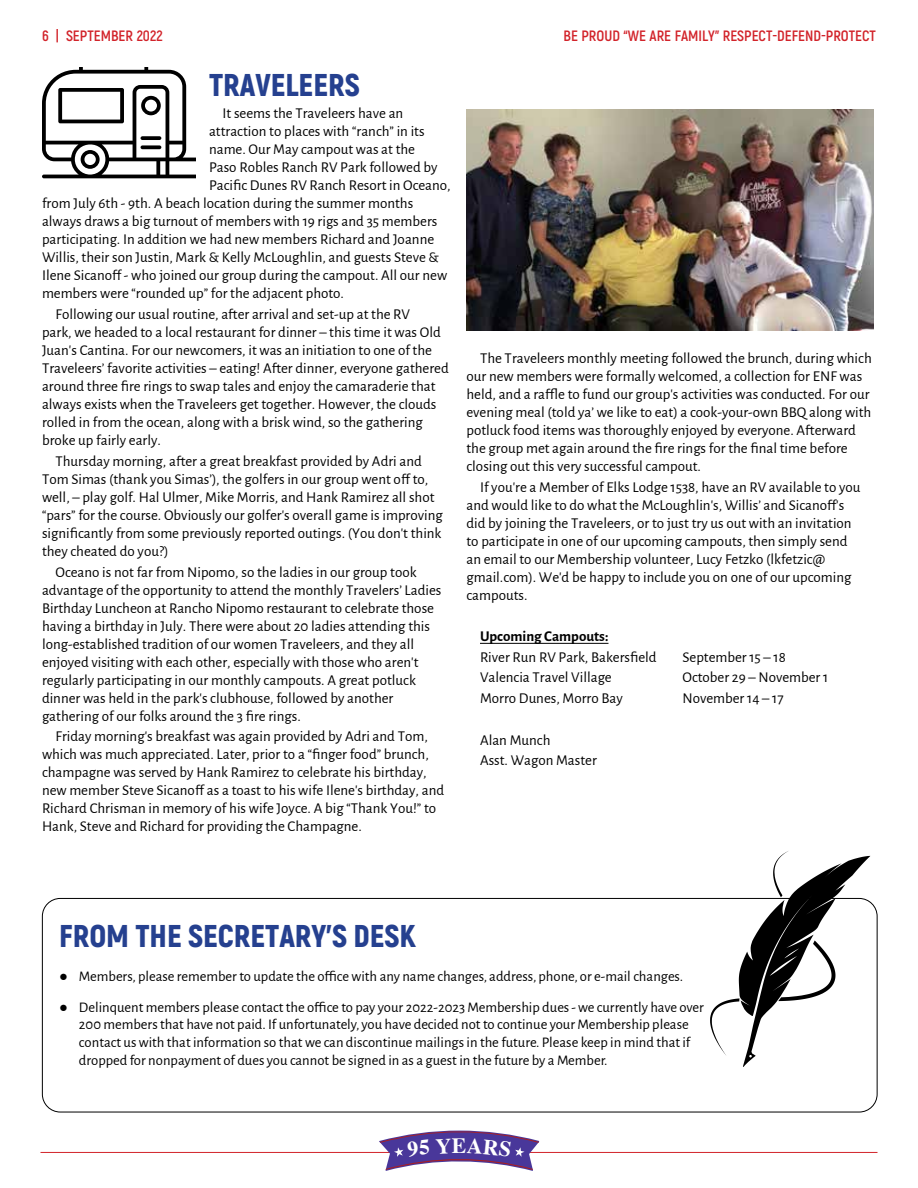
<style>
.page{position:relative;width:918px;height:1188px;background:#fff}
.page>*{position:absolute;margin:0;border:0;box-sizing:border-box;transform-origin:0 0}
.t1{font:900 31.5px "Akrobat";color:#25408f}
.t2{font:700 21.75px "Times";color:#fff}
.t3{font:15px/18px "Alegreya Sans";color:#000}
.t4{font:700 15px "Akrobat";color:#d2232a}
.t5{font:700 15px "Alegreya Sans";color:#000}
.t6{font:14.7px/17.5px "Alegreya Sans";color:#000}
.s1{font-family:"Arial"}
</style>
<div class="page">
<hr style="left:40px;top:1152px;width:838px;height:1px;background:#d2232a">
<svg style="left:380px;top:1128px;width:159px;height:15px"></svg>
<hr style="left:480px;top:643px;width:129px;height:1px;background:#000">
<img style="left:466px;top:109px;width:407px;height:222px">
<svg style="left:42px;top:68px;width:154px;height:110px"></svg>
<div style="left:42px;top:898px;width:836px;height:214px;border:1px solid #000;border-radius:18px"></div>
<svg style="left:710px;top:851px;width:160px;height:216px"></svg>
<svg style="left:379px;top:1131px;width:160px;height:40px"></svg>
<p class="t4" style="left:42px;top:26px;width:122px">6 | SEPTEMBER 2022</p>
<p class="t4" style="left:563px;top:26px;width:314px">BE PROUD “WE ARE FAMILY” RESPECT-DEFEND-PROTECT</p>
<h1 class="t1" style="left:209px;top:65px;width:152px">TRAVELEERS</h1>
<p class="t3" style="left:223px;top:104px;width:182px">It seems the Traveleers have an</p>
<p class="t3" style="left:209px;top:122px;width:217px">attraction to places with “ranch” in its</p>
<p class="t3" style="left:209px;top:140px;width:208px">name. Our May campout was at the</p>
<p class="t3" style="left:209px;top:158px;width:230px">Paso Robles Ranch RV Park followed by</p>
<p class="t3" style="left:209px;top:176px;width:243px">Pacific Dunes RV Ranch Resort in Oceano,</p>
<p class="t3" style="left:42px;top:194px;width:373px">from July 6th - 9th. A beach location during the summer months</p>
<p class="t3" style="left:42px;top:212px;width:397px">always draws a big turnout of members with 19 rigs and 35 members</p>
<p class="t3" style="left:42px;top:230px;width:394px">participating. In addition we had new members Richard and Joanne</p>
<p class="t3" style="left:42px;top:248px;width:398px">Willis, their son Justin, Mark &amp; Kelly McLoughlin, and guests Steve &amp;</p>
<p class="t3" style="left:42px;top:266px;width:407px">Ilene Sicanoff - who joined our group during the campout. All our new</p>
<p class="t3" style="left:42px;top:284px;width:304px">members were “rounded up” for the adjacent photo.</p>
<p class="t3" style="left:42px;top:305px;width:408px;text-indent:13px">Following our usual routine, after arrival and set-up at the RV<br>park, we headed to a local restaurant for dinner – this time it was Old Juan’s Cantina. For our newcomers, it was an initiation to one of the Traveleers’ favorite activities – eating! After dinner, everyone gathered around three fire rings to swap tales and enjoy the camaraderie that always exists when the Traveleers get together. However, the clouds rolled in from the ocean, along with a brisk wind, so the gathering broke up fairly early.</p>
<p class="t3" style="left:42px;top:451px;width:402px;text-indent:13px">Thursday morning, after a great breakfast provided by Adri and Tom Simas (thank you Simas’), the golfers in our group went off to, well, – play golf. Hal Ulmer, Mike Morris, and Hank Ramirez all shot “pars” for the course. Obviously our golfer’s overall game is improving significantly from some previously reported outings. (You don’t think they cheated do you?)</p>
<p class="t3" style="left:42px;top:562px;width:401px;text-indent:13px">Oceano is not far from Nipomo, so the ladies in our group took advantage of the opportunity to attend the monthly Travelers’ Ladies Birthday Luncheon at Rancho Nipomo restaurant to celebrate those having a birthday in July. There were about 20 ladies attending this long-established tradition of our women Traveleers, and they all enjoyed visiting with each other, especially with those who aren’t regularly participating in our monthly campouts. A great potluck dinner was held in the park’s clubhouse, followed by another gathering of our folks around the 3 fire rings.</p>
<p class="t3" style="left:42px;top:727px;width:404px;text-indent:13px">Friday morning’s breakfast was again provided by Adri and Tom, which was much appreciated. Later, prior to a “finger food” brunch, champagne was served by Hank Ramirez to celebrate his birthday, new member Steve Sicanoff as a toast to his wife Ilene’s birthday, and Richard Chrisman in memory of his wife Joyce. A big “Thank You!” to Hank, Steve and Richard for providing the Champagne.</p>
<p class="t3" style="left:466px;top:348px;width:407px;text-indent:14px">The Traveleers monthly meeting followed the brunch, during which our new members were formally welcomed, a collection for ENF was held, and a raffle to fund our group’s activities was conducted. For our evening meal (told ya’ we like to eat) a cook-your-own BBQ along with potluck food items was thoroughly enjoyed by everyone. Afterward the group met again around the fire rings for the final time before closing out this very successful campout.</p>
<p class="t3" style="left:466px;top:477px;width:396px;text-indent:14px">If you’re a Member of Elks Lodge 1538, have an RV available to you and would like to do what the McLoughlin’s, Willis’ and Sicanoff’s did by joining the Traveleers, or to just try us out with an invitation to participate in one of our upcoming campouts, then simply send an email to our Membership volunteer, Lucy Fetzko (lkfetzic@ gmail.com). We’d be happy to include you on one of our upcoming campouts.</p>
<p class="t5" style="left:480px;top:625px;width:130px">Upcoming Campouts:</p>
<p class="t3" style="left:480px;top:647px;width:178px">River Run RV Park, Bakersfield</p>
<p class="t3" style="left:682px;top:647px;width:105px">September 15 – 18</p>
<p class="t3" style="left:480px;top:668px;width:133px">Valencia Travel Village</p>
<p class="t3" style="left:682px;top:668px;width:147px">October 29 – November 1</p>
<p class="t3" style="left:480px;top:689px;width:144px">Morro Dunes, Morro Bay</p>
<p class="t3" style="left:682px;top:689px;width:103px">November 14 – 17</p>
<p class="t3" style="left:480px;top:729px;width:118px;line-height:20.7px">Alan Munch<br>Asst. Wagon Master</p>
<h1 class="t1" style="left:59px;top:916px;width:359px">FROM THE SECRETARY’S DESK</h1>
<p class="t6" style="left:59px;top:967px;width:625px"><span class="s1">●</span> Members, please remember to update the office with any name changes, address, phone, or e-mail changes.</p>
<p class="t6" style="left:79px;top:998px;width:626px;text-indent:-20px"><span class="s1">●</span> Delinquent members please contact the office to pay your 2022-2023 Membership dues - we currently have over 200 members that have not paid. If unfortunately, you have decided not to continue your Membership please contact us with that information so that we can discontinue mailings in the future. Please keep in mind that if dropped for nonpayment of dues you cannot be signed in as a guest in the future by a Member.</p>
<h2 class="t2" style="left:452px;top:1125px;width:16px">E</h2>
</div>
